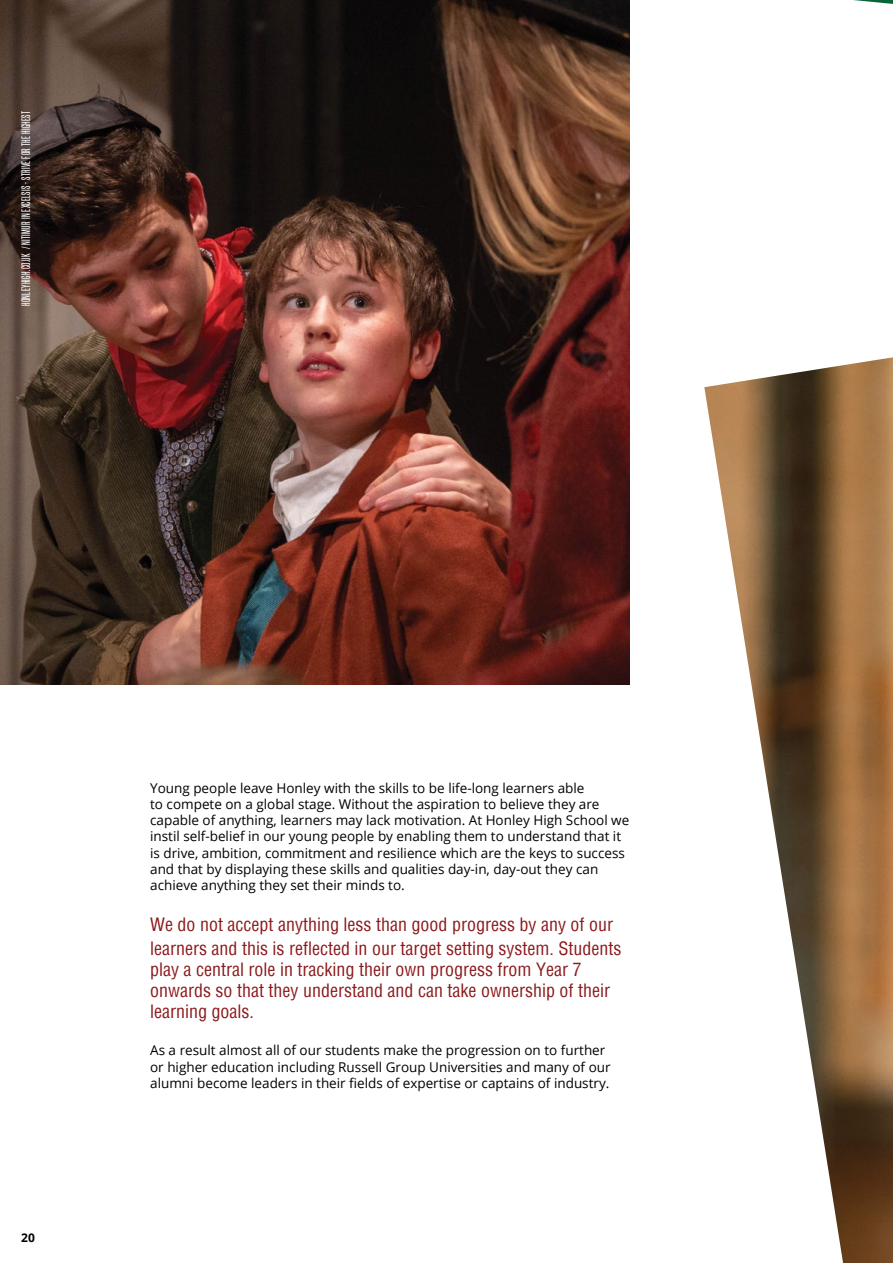
<style>
.page{position:relative;width:893px;height:1263px;background:#fff}
.page>*{position:absolute;margin:0;border:0;box-sizing:border-box;transform-origin:0 0}
.t1{font:condensed 18px/21px "Helvetica";color:#8b181b}
.t2{font:13.5px/16.2px "Open Sans";color:#000}
.t3{font:700 12px "Open Sans";color:#000}
.t4{font:10.5px "Steelfish Rg";letter-spacing:.03em;color:#fff}
</style>
<div class="page">
<img style="left:704px;top:357px;width:189px;height:906px">
<img style="left:0;top:0;width:629px;height:685px">
<svg style="left:853px;top:0;width:40px;height:4px"></svg>
<p class="t4" style="left:19px;top:306px;width:196px;rotate:-90deg">HONLEYHIGH.CO.UK / NITIMUR IN EXCELSIS - STRIVE FOR THE HIGHEST</p>
<p class="t3" style="left:21px;top:1229px;width:15px">20</p>
<p class="t2" style="left:150px;top:779px;width:481px">Young people leave Honley with the skills to be life-long learners able<br>to compete on a global stage. Without the aspiration to believe they are capable of anything, learners may lack motivation. At Honley High School we instil self-belief in our young people by enabling them to understand that it is drive, ambition, commitment and resilience which are the keys to success and that by displaying these skills and qualities day-in, day-out they can achieve anything they set their minds to.</p>
<h1 class="t1" style="left:150px;top:912px;width:473px;line-height:24px">We do not accept anything less than good progress by any of our learners and this is reflected in our target setting system. Students</h1>
<h1 class="t1" style="left:150px;top:959px;width:461px">play a central role in tracking their own progress from Year 7 onwards so that they understand and can take ownership of their learning goals.</h1>
<p class="t2" style="left:150px;top:1042px;width:462px">As a result almost all of our students make the progression on to further or higher education including Russell Group Universities and many of our alumni become leaders in their fields of expertise or captains of industry.</p>
</div>
